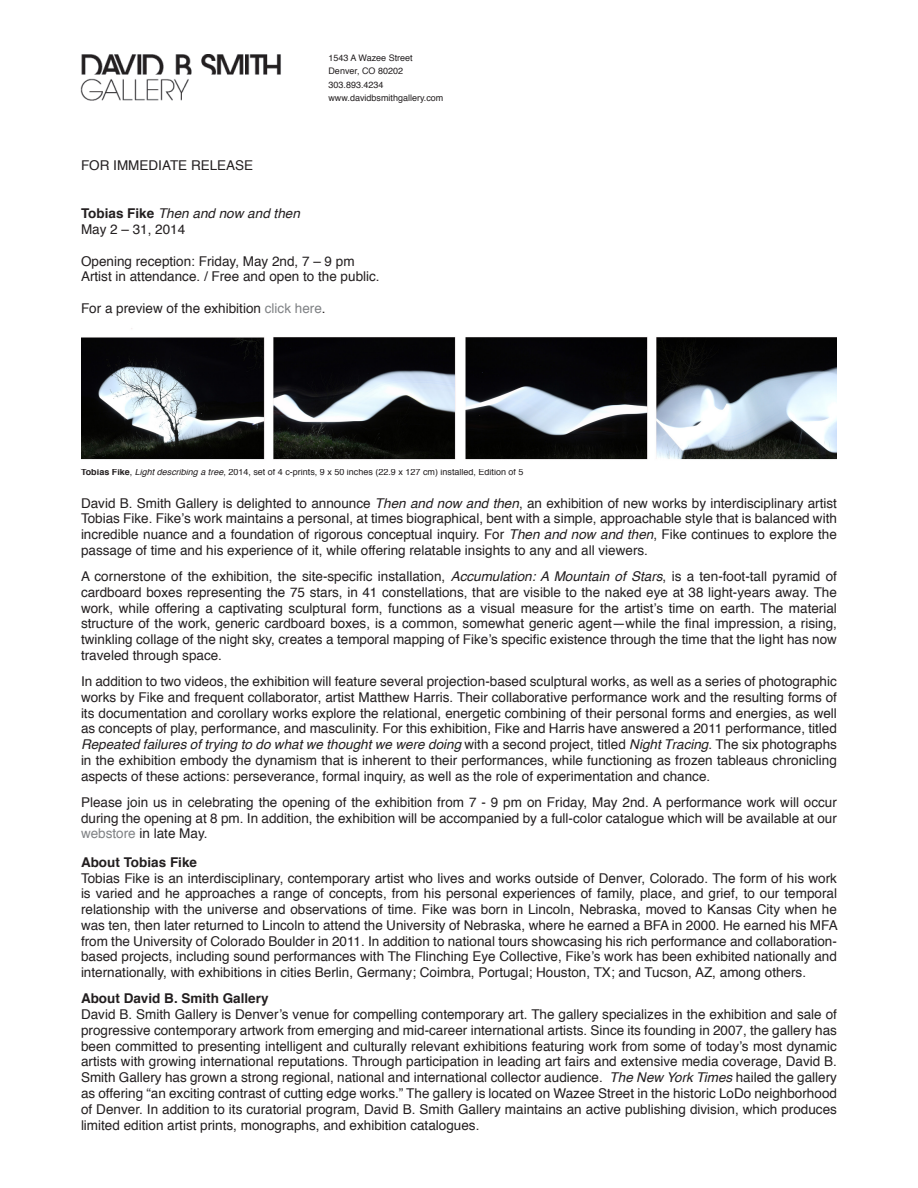
<style>
.page{position:relative;width:918px;height:1188px;background:#fff}
.page>*{position:absolute;margin:0;border:0;box-sizing:border-box;transform-origin:0 0}
.t1{font:13.5px/15.8px "Helvetica";color:#231f20;text-align:justify}
.t2{font:700 13.5px "Helvetica";color:#231f20}
.t3{font:italic 13.5px "Helvetica";color:#231f20}
.t4{font:9px "Helvetica";color:#231f20}
.s1{font-weight:700;font-style:normal}
.s2{color:#808285}
.s3{font-weight:700}
.s4{font-style:italic}
</style>
<div class="page">
<img style="left:80px;top:54px;width:201px;height:47px">
<img style="left:81px;top:328px;width:756px;height:132px">
<p class="t4" style="left:328px;top:51px;width:86px">1543 A Wazee Street</p>
<p class="t4" style="left:328px;top:64px;width:76px">Denver, CO 80202</p>
<p class="t4" style="left:328px;top:78px;width:57px">303.893.4234</p>
<p class="t4" style="left:328px;top:91px;width:116px">www.davidbsmithgallery.com</p>
<p class="t1" style="left:81px;top:158px;width:174px">FOR IMMEDIATE RELEASE</p>
<p class="t3" style="left:81px;top:203px;width:220px"><span class="s1">Tobias Fike</span> Then and now and then</p>
<p class="t1" style="left:81px;top:222px;width:106px">May 2 – 31, 2014</p>
<p class="t1" style="left:81px;top:254px;width:275px">Opening reception: Friday, May 2nd, 7 – 9 pm</p>
<p class="t1" style="left:81px;top:269px;width:300px">Artist in attendance. / Free and open to the public.</p>
<p class="t1" style="left:81px;top:301px;width:246px">For a preview of the exhibition <span class="s2">click here</span>.</p>
<p class="t4" style="left:81px;top:465px;width:444px"><span class="s3">Tobias Fike</span>, <span class="s4">Light describing a tree</span>, 2014, set of 4 c-prints, 9 x 50 inches (22.9 x 127 cm) installed, Edition of 5</p>
<p class="t1" style="left:81px;top:495px;width:757px">David B. Smith Gallery is delighted to announce <span class="s4">Then and now and then</span>, an exhibition of new works by interdisciplinary artist Tobias Fike. Fike’s work maintains a personal, at times biographical, bent with a simple, approachable style that is balanced with incredible nuance and a foundation of rigorous conceptual inquiry. For <span class="s4">Then and now and then</span>, Fike continues to explore the passage of time and his experience of it, while offering relatable insights to any and all viewers.</p>
<p class="t1" style="left:81px;top:569px;width:757px">A cornerstone of the exhibition, the site-specific installation, <span class="s4">Accumulation: A Mountain of Stars</span>, is a ten-foot-tall pyramid of cardboard boxes representing the 75 stars, in 41 constellations, that are visible to the naked eye at 38 light-years away. The work, while offering a captivating sculptural form, functions as a visual measure for the artist’s time on earth. The material structure of the work, generic cardboard boxes, is a common, somewhat generic agent—while the final impression, a rising, twinkling collage of the night sky, creates a temporal mapping of Fike’s specific existence through the time that the light has now traveled through space.</p>
<p class="t1" style="left:81px;top:674px;width:758px">In addition to two videos, the exhibition will feature several projection-based sculptural works, as well as a series of photographic works by Fike and frequent collaborator, artist Matthew Harris. Their collaborative performance work and the resulting forms of its documentation and corollary works explore the relational, energetic combining of their personal forms and energies, as well as concepts of play, performance, and masculinity. For this exhibition, Fike and Harris have answered a 2011 performance, titled <span class="s4">Repeated failures of trying to do what we thought we were doing</span> with a second project, titled <span class="s4">Night Tracing</span>. The six photographs in the exhibition embody the dynamism that is inherent to their performances, while functioning as frozen tableaus chronicling aspects of these actions: perseverance, formal inquiry, as well as the role of experimentation and chance.</p>
<p class="t1" style="left:81px;top:795px;width:757px">Please join us in celebrating the opening of the exhibition from 7 - 9 pm on Friday, May 2nd. A performance work will occur during the opening at 8 pm. In addition, the exhibition will be accompanied by a full-color catalogue which will be available at our <span class="s2">webstore</span> in late May.</p>
<p class="t2" style="left:81px;top:851px;width:118px">About Tobias Fike</p>
<p class="t1" style="left:81px;top:870px;width:758px">Tobias Fike is an interdisciplinary, contemporary artist who lives and works outside of Denver, Colorado. The form of his work is varied and he approaches a range of concepts, from his personal experiences of family, place, and grief, to our temporal relationship with the universe and observations of time. Fike was born in Lincoln, Nebraska, moved to Kansas City when he was ten, then later returned to Lincoln to attend the University of Nebraska, where he earned a BFA in 2000. He earned his MFA from the University of Colorado Boulder in 2011. In addition to national tours showcasing his rich performance and collaboration&shy;based projects, including sound performances with The Flinching Eye Collective, Fike’s work has been exhibited nationally and internationally, with exhibitions in cities Berlin, Germany; Coimbra, Portugal; Houston, TX; and Tucson, AZ, among others.</p>
<p class="t2" style="left:81px;top:988px;width:189px">About David B. Smith Gallery</p>
<p class="t1" style="left:81px;top:1007px;width:758px">David B. Smith Gallery is Denver’s venue for compelling contemporary art. The gallery specializes in the exhibition and sale of progressive contemporary artwork from emerging and mid-career international artists. Since its founding in 2007, the gallery has been committed to presenting intelligent and culturally relevant exhibitions featuring work from some of today’s most dynamic artists with growing international reputations. Through participation in leading art fairs and extensive media coverage, David B.<br>Smith Gallery has grown a strong regional, national and international collector audience. <span class="s4">The New York Times</span> hailed the gallery as offering “an exciting contrast of cutting edge works.” The gallery is located on Wazee Street in the historic LoDo neighborhood of Denver. In addition to its curatorial program, David B. Smith Gallery maintains an active publishing division, which produces limited edition artist prints, monographs, and exhibition catalogues.</p>
</div>
